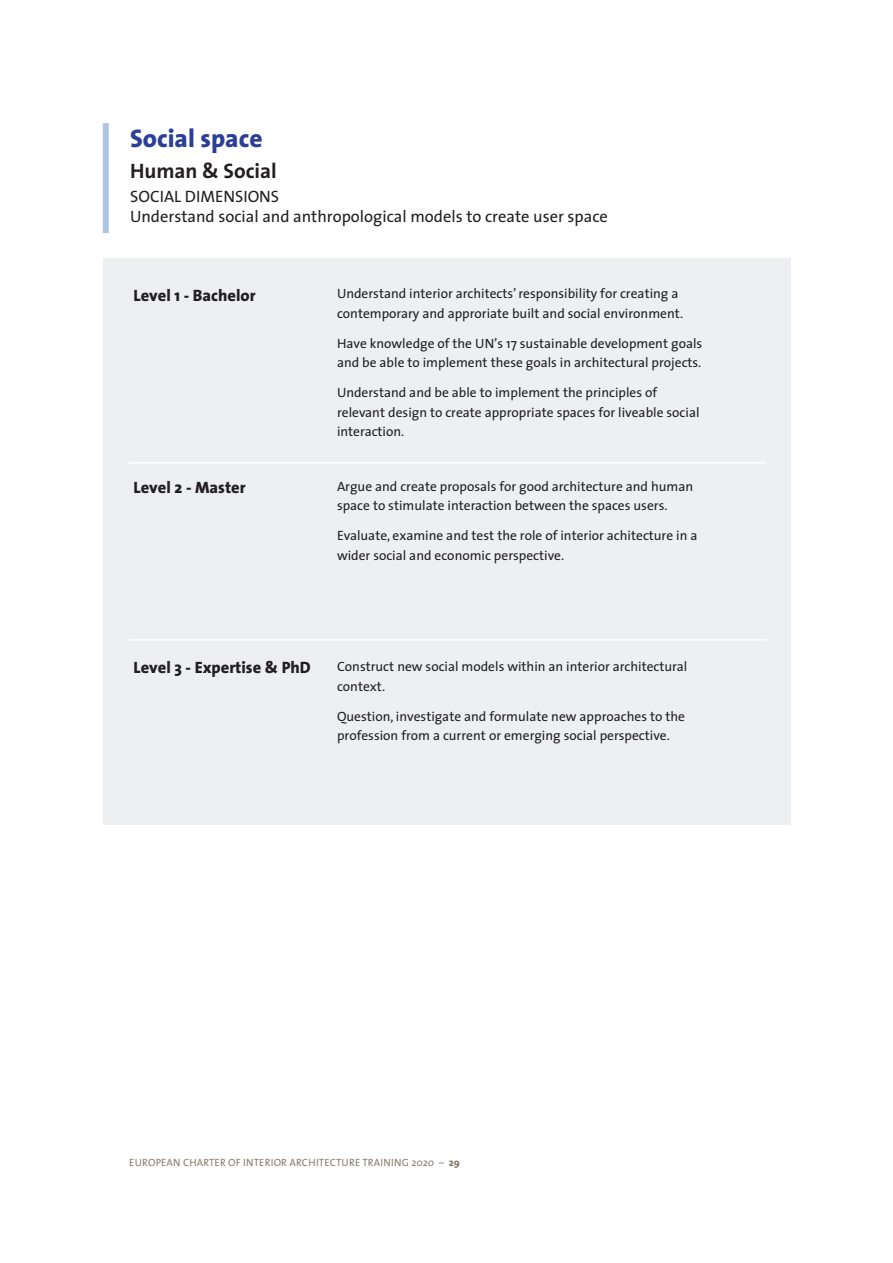
<style>
.page{position:relative;width:893px;height:1263px;background:#fff}
.page>*{position:absolute;margin:0;border:0;box-sizing:border-box;transform-origin:0 0}
.t1{font:800 25.5px "The Sans";color:#2b3f99}
.t2{font:700 21px "The Sans";color:#231f20}
.t3{font:16.5px "The Sans";color:#231f20}
.t4{font:800 16.5px "The Sans";color:#231f20}
.t5{font:13.5px/19.5px "The Sans";color:#231f20}
.t6{font:10.5px "The Sans";letter-spacing:.015em;color:#887f6f}
.s1{font-weight:800}
</style>
<div class="page">
<div style="left:104px;top:258px;width:687px;height:567px;background:#edeff0"></div>
<hr style="left:128px;top:462px;width:638px;height:2px;background:#fff">
<hr style="left:128px;top:639px;width:638px;height:2px;background:#fff">
<div style="left:103px;top:123px;width:6px;height:110px;background:#aec5df"></div>
<p class="t1" style="left:130px;top:117px;width:134px">Social space</p>
<p class="t2" style="left:130px;top:153px;width:148px">Human &amp; Social</p>
<p class="t3" style="left:130px;top:183px;width:151px">SOCIAL DIMENSIONS</p>
<p class="t3" style="left:130px;top:203px;width:479px">Understand social and anthropological models to create user space</p>
<p class="t4" style="left:134px;top:281px;width:124px">Level 1 - Bachelor</p>
<p class="t5" style="left:337px;top:284px;width:348px">Understand interior architects’ responsibility for creating a contemporary and approriate built and social environment.</p>
<p class="t5" style="left:337px;top:333px;width:367px">Have knowledge of the UN’s 17 sustainable development goals and be able to implement these goals in architectural projects.</p>
<p class="t5" style="left:337px;top:383px;width:364px">Understand and be able to implement the principles of relevant design to create appropriate spaces for liveable social interaction.</p>
<p class="t4" style="left:134px;top:474px;width:114px">Level 2 - Master</p>
<p class="t5" style="left:337px;top:476px;width:358px">Argue and create proposals for good architecture and human space to stimulate interaction between the spaces users.</p>
<p class="t5" style="left:337px;top:526px;width:362px">Evaluate, examine and test the role of interior achitecture in a wider social and economic perspective.</p>
<p class="t4" style="left:134px;top:654px;width:179px">Level 3 - Expertise &amp; PhD</p>
<p class="t5" style="left:337px;top:656px;width:352px">Construct new social models within an interior architectural context.</p>
<p class="t5" style="left:337px;top:706px;width:349px">Question, investigate and formulate new approaches to the profession from a current or emerging social perspective.</p>
<p class="t6" style="left:129px;top:1154px;width:332px">EUROPEAN CHARTER OF INTERIOR ARCHITECTURE TRAINING 2020 – <span class="s1">29</span></p>
</div>
